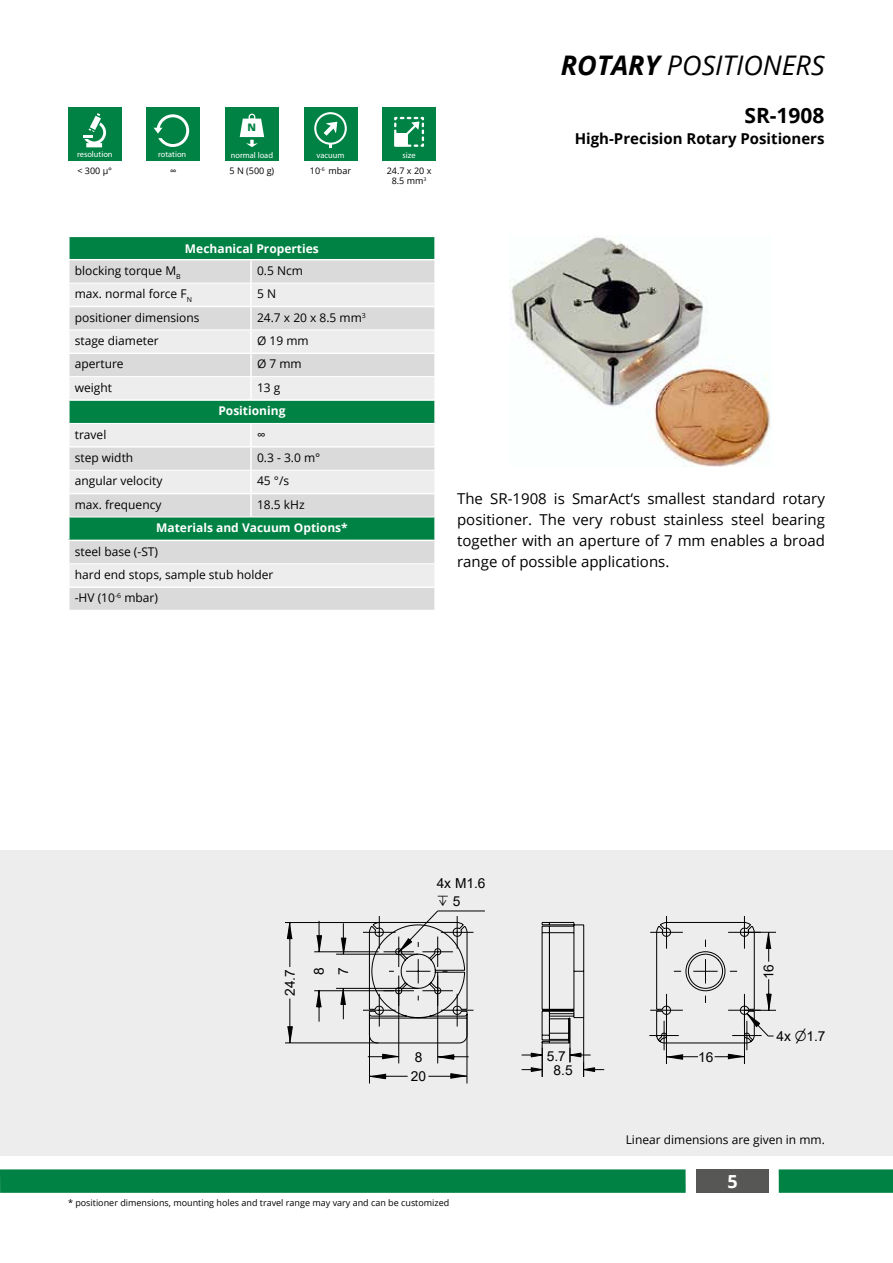
<style>
.page{position:relative;width:893px;height:1263px;background:#fff}
.page>*{position:absolute;margin:0;border:0;box-sizing:border-box;transform-origin:0 0}
.t1{font:italic 27px "Open Sans";color:#000}
.t2{font:700 21px "Open Sans";color:#000}
.t3{font:700 18px "Open Sans";color:#fff}
.t4{font:15px/21px "Open Sans";color:#000;text-align:justify}
.t5{font:700 15px "Open Sans";color:#000}
.t6{font:13.8px/29.1px "Arial";color:#000;text-align:right}
.t7{font:12px/23.4px "Open Sans";color:#000}
.t8{font:700 12px "Open Sans";color:#fff}
.t9{font:800 10.35px "Open Sans";color:#008244}
.t10{font:9px/10.8px "Open Sans";color:#000;text-align:center}
.t11{font:8.4px "Myriad Pro";color:#fff}
.s1{font-weight:700}
</style>
<div class="page">
<div style="left:779px;top:1169px;width:114px;height:24px;background:#008244"></div>
<div style="left:696px;top:1169px;width:73px;height:24px;background:#575756"></div>
<div style="left:0;top:1169px;width:686px;height:24px;background:#008244"></div>
<div style="left:0;top:850px;width:893px;height:306px;background:#ededed"></div>
<div style="left:68px;top:107px;width:54px;height:54px;background:#008244"></div>
<svg style="left:84px;top:113px;width:22px;height:34px"></svg>
<div style="left:225px;top:107px;width:54px;height:54px;background:#008244"></div>
<svg style="left:240px;top:114px;width:24px;height:33px"></svg>
<div style="left:304px;top:107px;width:53px;height:54px;background:#008244"></div>
<svg style="left:314px;top:112px;width:33px;height:36px"></svg>
<div style="left:382px;top:107px;width:54px;height:54px;background:#008244"></div>
<svg style="left:394px;top:117px;width:30px;height:30px"></svg>
<div style="left:70px;top:237px;width:364px;height:22px;background:#008244"></div>
<div style="left:70px;top:260px;width:364px;height:350px;background:#dadada"></div>
<svg style="left:70px;top:284px;width:364px;height:302px;background:#d1dcd7"></svg>
<div style="left:69px;top:517px;width:366px;height:23px;background:#008244"></div>
<hr style="left:250px;top:260px;width:2px;height:23px;background:#fff">
<hr style="left:250px;top:283px;width:2px;height:23px;background:#fff">
<hr style="left:68px;top:306px;width:183px;height:1px;background:#fff">
<hr style="left:251px;top:306px;width:185px;height:1px;background:#fff">
<hr style="left:250px;top:307px;width:2px;height:23px;background:#fff">
<hr style="left:250px;top:330px;width:2px;height:22px;background:#fff">
<hr style="left:68px;top:352px;width:183px;height:2px;background:#fff">
<hr style="left:251px;top:352px;width:185px;height:2px;background:#fff">
<hr style="left:250px;top:354px;width:2px;height:22px;background:#fff">
<hr style="left:250px;top:377px;width:2px;height:22px;background:#fff">
<hr style="left:68px;top:399px;width:183px;height:2px;background:#fff">
<hr style="left:251px;top:399px;width:185px;height:2px;background:#fff">
<hr style="left:250px;top:424px;width:2px;height:22px;background:#fff">
<hr style="left:68px;top:446px;width:183px;height:2px;background:#fff">
<hr style="left:251px;top:446px;width:185px;height:2px;background:#fff">
<hr style="left:250px;top:448px;width:2px;height:22px;background:#fff">
<hr style="left:250px;top:470px;width:2px;height:23px;background:#fff">
<hr style="left:68px;top:493px;width:183px;height:1px;background:#fff">
<hr style="left:251px;top:493px;width:185px;height:1px;background:#fff">
<hr style="left:250px;top:494px;width:2px;height:23px;background:#fff">
<hr style="left:68px;top:517px;width:2px;height:23px;background:#fff">
<hr style="left:434px;top:517px;width:2px;height:23px;background:#fff">
<hr style="left:68px;top:540px;width:183px;height:1px;background:#fff">
<hr style="left:251px;top:540px;width:185px;height:1px;background:#fff">
<hr style="left:68px;top:586px;width:183px;height:2px;background:#fff">
<hr style="left:251px;top:586px;width:185px;height:2px;background:#fff">
<hr style="left:70px;top:283px;width:181px;height:1px;background:#fff">
<hr style="left:251px;top:283px;width:183px;height:1px;background:#fff">
<hr style="left:70px;top:330px;width:181px;height:1px;background:#fff">
<hr style="left:251px;top:330px;width:183px;height:1px;background:#fff">
<hr style="left:70px;top:376px;width:181px;height:1px;background:#fff">
<hr style="left:251px;top:376px;width:183px;height:1px;background:#fff">
<hr style="left:70px;top:423px;width:181px;height:1px;background:#fff">
<hr style="left:251px;top:423px;width:183px;height:1px;background:#fff">
<hr style="left:70px;top:470px;width:181px;height:1px;background:#fff">
<hr style="left:251px;top:470px;width:183px;height:1px;background:#fff">
<hr style="left:70px;top:517px;width:181px;height:1px;background:#fff">
<hr style="left:251px;top:517px;width:183px;height:1px;background:#fff">
<hr style="left:70px;top:563px;width:181px;height:1px;background:#fff">
<hr style="left:251px;top:563px;width:183px;height:1px;background:#fff">
<div style="left:147px;top:107px;width:53px;height:53px;background:#008244"></div>
<svg style="left:154px;top:114px;width:35px;height:33px"></svg>
<img style="left:509px;top:237px;width:262px;height:229px">
<hr style="left:467px;top:1014px;width:1px;height:69px;background:#000">
<hr style="left:369px;top:1014px;width:1px;height:69px;background:#000">
<hr style="left:583px;top:971px;width:1px;height:46px;background:#000">
<hr style="left:583px;top:925px;width:1px;height:46px;background:#000">
<hr style="left:574px;top:933px;width:1px;height:76px;background:#000">
<hr style="left:549px;top:933px;width:1px;height:76px;background:#000">
<hr style="left:542px;top:933px;width:1px;height:76px;background:#000">
<svg style="left:542px;top:922px;width:42px;height:11px"></svg>
<svg style="left:649px;top:916px;width:127px;height:148px"></svg>
<svg style="left:522px;top:1009px;width:82px;height:68px"></svg>
<hr style="left:438px;top:911px;width:47px;height:1px;background:#000">
<svg style="left:285px;top:910px;width:188px;height:169px"></svg>
<p class="t11" style="left:77px;top:149px;width:37px">resolution</p>
<p class="t10" style="left:77px;top:165px;width:36px">&lt; 300 μ°</p>
<p class="t11" style="left:158px;top:149px;width:29px">rotation</p>
<p class="t10" style="left:170px;top:165px;width:8px">∞</p>
<p class="t9" style="left:248px;top:120px;width:10px">N</p>
<p class="t10" style="left:230px;top:165px;width:46px">5 N (500 g)</p>
<p class="t11" style="left:231px;top:150px;width:44px">normal load</p>
<p class="t11" style="left:316px;top:150px;width:30px">vacuum</p>
<p class="t10" style="left:310px;top:165px;width:43px">10<sup>-6</sup> mbar</p>
<p class="t11" style="left:403px;top:150px;width:15px">size</p>
<p class="t10" style="left:387px;top:165px;width:46px">24.7 x 20 x<br>8.5 mm<sup>3</sup></p>
<p class="t8" style="left:185px;top:240px;width:135px">Mechanical Properties</p>
<p class="t7" style="left:75px;top:259px;width:108px">blocking torque M<sub>B</sub></p>
<p class="t7" style="left:257px;top:259px;width:47px">0.5 Ncm</p>
<p class="t7" style="left:75px;top:282px;width:119px">max. normal force F<sub>N</sub></p>
<p class="t7" style="left:257px;top:282px;width:21px">5 N</p>
<p class="t7" style="left:75px;top:305px;width:126px">positioner dimensions</p>
<p class="t7" style="left:257px;top:305px;width:110px">24.7 x 20 x 8.5 mm<sup>3</sup></p>
<p class="t7" style="left:75px;top:329px;width:85px">stage diameter</p>
<p class="t7" style="left:257px;top:329px;width:53px">Ø 19 mm</p>
<p class="t7" style="left:75px;top:352px;width:50px">aperture</p>
<p class="t7" style="left:257px;top:352px;width:46px">Ø 7 mm</p>
<p class="t7" style="left:75px;top:375px;width:39px">weight</p>
<p class="t7" style="left:257px;top:375px;width:25px">13 g</p>
<p class="t8" style="left:218px;top:402px;width:69px">Positioning</p>
<p class="t7" style="left:75px;top:422px;width:33px">travel</p>
<p class="t7" style="left:257px;top:422px;width:10px">∞</p>
<p class="t7" style="left:75px;top:446px;width:60px">step width</p>
<p class="t7" style="left:257px;top:446px;width:65px">0.3 - 3.0 m°</p>
<p class="t7" style="left:75px;top:469px;width:89px">angular velocity</p>
<p class="t7" style="left:257px;top:469px;width:34px">45 °/s</p>
<p class="t7" style="left:75px;top:492px;width:88px">max. frequency</p>
<p class="t7" style="left:257px;top:492px;width:49px">18.5 kHz</p>
<p class="t8" style="left:156px;top:519px;width:193px">Materials and Vacuum Options*</p>
<p class="t7" style="left:75px;top:539px;width:200px">steel base (-ST)<br>hard end stops, sample stub holder -HV (10<sup>-6</sup> mbar)</p>
<h1 class="t1" style="left:561px;top:47px;width:265px"><span class="s1">ROTARY</span> POSITIONERS</h1>
<h2 class="t2" style="left:744px;top:101px;width:82px">SR-1908</h2>
<p class="t5" style="left:575px;top:128px;width:251px">High-Precision Rotary Positioners</p>
<p class="t4" style="left:457px;top:488px;width:369px">The SR-1908 is SmarAct‘s smallest standard rotary positioner. The very robust stainless steel bearing together with an aperture of 7 mm enables a broad range of possible applications.</p>
<p class="t6" style="left:453px;top:873px;width:34px;line-height:18.5px;text-align:left;text-indent:-16px">4x M1.6<br>5</p>
<p class="t6" style="left:275px;top:996px;width:30px;rotate:-90deg">24.7<br>8</p>
<p class="t6" style="left:754px;top:979px;width:17px;rotate:-90deg">16</p>
<p class="t6" style="left:329px;top:975px;width:9px;rotate:-90deg">7</p>
<p class="t6" style="left:415px;top:1042px;width:9px">8</p>
<p class="t6" style="left:411px;top:1061px;width:17px">20</p>
<p class="t10" style="left:68px;top:1197px;width:383px">* positioner dimensions, mounting holes and travel range may vary and can be customized</p>
<p class="t6" style="left:547px;top:1048px;width:27px;line-height:14.5px;text-align:center">5.7<br>8.5</p>
<p class="t6" style="left:698px;top:1042px;width:17px">16</p>
<p class="t6" style="left:776px;top:1022px;width:51px">4x ■1.7</p>
<p class="t7" style="left:626px;top:1127px;width:201px">Linear dimensions are given in mm.</p>
<h3 class="t3" style="left:728px;top:1169px;width:12px">5</h3>
</div>
